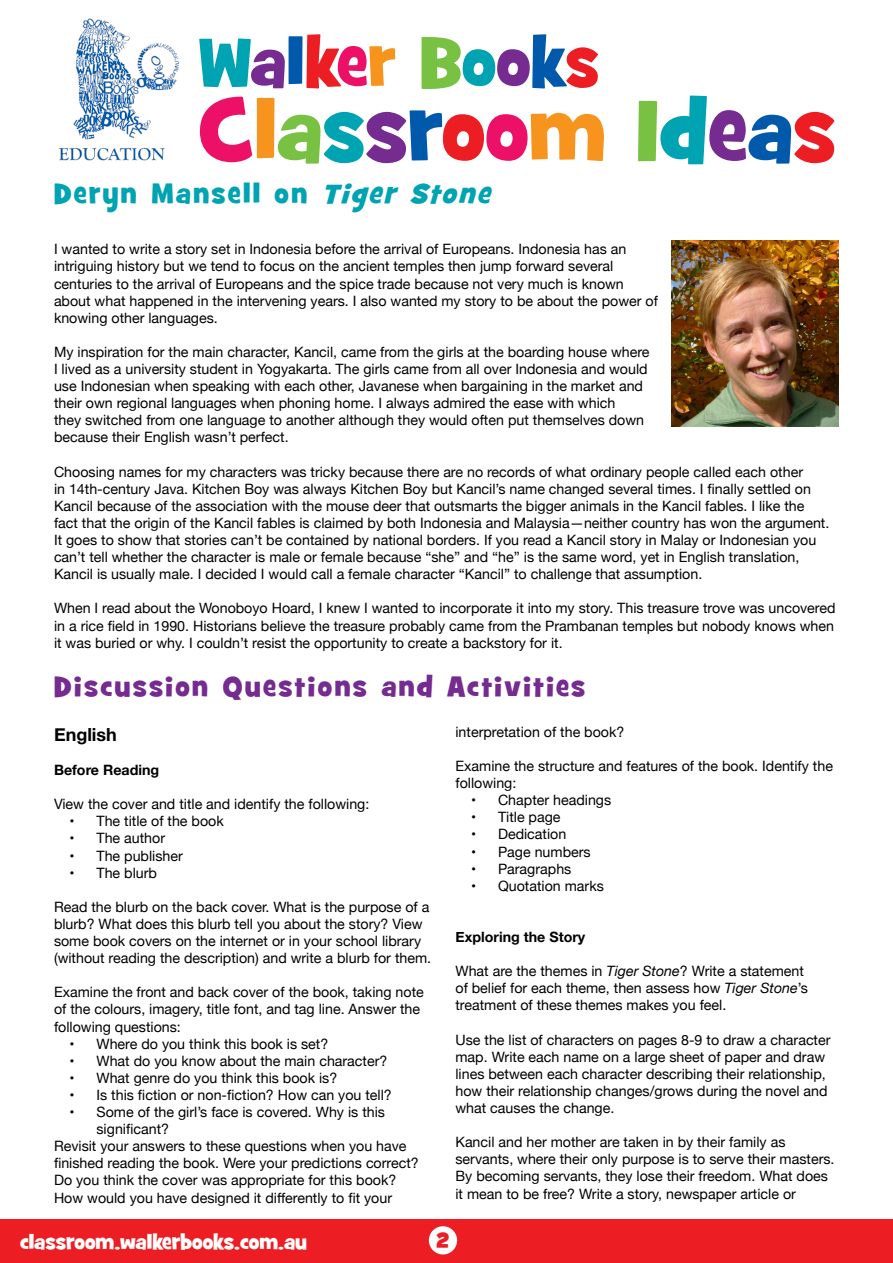
<style>
.page{position:relative;width:893px;height:1263px;background:#fff}
.page>*{position:absolute;margin:0;border:0;box-sizing:border-box;transform-origin:0 0}
.t1{font:28.5px "Grilled Cheese BTN";letter-spacing:.08em;color:#752b90}
.t2{font:28.5px "Grilled Cheese BTN";letter-spacing:.08em;color:#00a3b2}
.t3{font:21px "Grilled Cheese BTN";color:#fffffd}
.t4{font:21px "Grilled Cheese BTN";color:#ed1d24}
.t5{font:700 18px "Helvetica Neue";color:#000}
.t6{font:14.25px/17.1px "Helvetica Neue";color:#000}
.t7{font:700 14.25px "Helvetica Neue";color:#000}
.s1{font-style:italic}
</style>
<div class="page">
<div style="left:0;top:1219px;width:893px;height:44px;background:#ed1d24"></div>
<svg style="left:638px;top:96px;width:196px;height:68px"></svg>
<svg style="left:200px;top:97px;width:404px;height:67px"></svg>
<svg style="left:422px;top:34px;width:176px;height:55px"></svg>
<svg style="left:306px;top:34px;width:89px;height:55px"></svg>
<div style="left:289px;top:36px;width:14px;height:48px;background:#0059aa"></div>
<svg style="left:199px;top:38px;width:86px;height:50px"></svg>
<img style="left:58px;top:18px;width:121px;height:143px">
<div style="left:429px;top:1226px;width:28px;height:28px;background:#fff;border-radius:50%"></div>
<img style="left:671px;top:241px;width:168px;height:186px">
<h1 class="t2" style="left:54px;top:174px;width:447px">Deryn Mansell on <span class="s1">Tiger Stone</span></h1>
<p class="t6" style="left:54px;top:241px;width:605px">I wanted to write a story set in Indonesia before the arrival of Europeans. Indonesia has an intriguing history but we tend to focus on the ancient temples then jump forward several centuries to the arrival of Europeans and the spice trade because not very much is known about what happened in the intervening years. I also wanted my story to be about the power of knowing other languages.</p>
<p class="t6" style="left:54px;top:344px;width:597px">My inspiration for the main character, Kancil, came from the girls at the boarding house where I lived as a university student in Yogyakarta. The girls came from all over Indonesia and would use Indonesian when speaking with each other, Javanese when bargaining in the market and their own regional languages when phoning home. I always admired the ease with which<br>they switched from one language to another although they would often put themselves down because their English wasn’t perfect.</p>
<p class="t6" style="left:54px;top:464px;width:777px">Choosing names for my characters was tricky because there are no records of what ordinary people called each other<br>in 14th-century Java. Kitchen Boy was always Kitchen Boy but Kancil’s name changed several times. I finally settled on Kancil because of the association with the mouse deer that outsmarts the bigger animals in the Kancil fables. I like the fact that the origin of the Kancil fables is claimed by both Indonesia and Malaysia—neither country has won the argument.<br>It goes to show that stories can’t be contained by national borders. If you read a Kancil story in Malay or Indonesian you can’t tell whether the character is male or female because “she” and “he” is the same word, yet in English translation, Kancil is usually male. I decided I would call a female character “Kancil” to challenge that assumption.</p>
<p class="t6" style="left:54px;top:601px;width:783px;text-align:justify">When I read about the Wonoboyo Hoard, I knew I wanted to incorporate it into my story. This treasure trove was uncovered in a rice field in 1990. Historians believe the treasure probably came from the Prambanan temples but nobody knows when it was buried or why. I couldn’t resist the opportunity to create a backstory for it.</p>
<h1 class="t1" style="left:54px;top:667px;width:532px">Discussion Questions and Activities</h1>
<p class="t5" style="left:54px;top:720px;width:64px">English</p>
<p class="t7" style="left:54px;top:759px;width:107px">Before Reading</p>
<p class="t6" style="left:54px;top:796px;width:317px">View the cover and title and identify the following:</p>
<p class="t6" style="left:70px;top:813px;width:156px">• The title of the book</p>
<p class="t6" style="left:70px;top:831px;width:97px">• The author</p>
<p class="t6" style="left:70px;top:848px;width:115px">• The publisher</p>
<p class="t6" style="left:70px;top:865px;width:89px">• The blurb</p>
<p class="t6" style="left:54px;top:899px;width:379px">Read the blurb on the back cover. What is the purpose of a blurb? What does this blurb tell you about the story? View some book covers on the internet or in your school library (without reading the description) and write a blurb for them.</p>
<p class="t6" style="left:54px;top:984px;width:371px">Examine the front and back cover of the book, taking note of the colours, imagery, title font, and tag line. Answer the following questions:</p>
<p class="t6" style="left:70px;top:1036px;width:260px">• Where do you think this book is set?</p>
<p class="t6" style="left:70px;top:1053px;width:319px">• What do you know about the main character?</p>
<p class="t6" style="left:70px;top:1070px;width:269px">• What genre do you think this book is?</p>
<p class="t6" style="left:70px;top:1087px;width:324px">• Is this fiction or non-fiction? How can you tell?</p>
<p class="t6" style="left:70px;top:1104px;width:317px">• Some of the girl’s face is covered. Why is this</p>
<p class="t6" style="left:97px;top:1121px;width:74px">significant?</p>
<p class="t6" style="left:54px;top:1138px;width:354px">Revisit your answers to these questions when you have</p>
<p class="t6" style="left:54px;top:1155px;width:366px">finished reading the book. Were your predictions correct?</p>
<p class="t6" style="left:54px;top:1173px;width:344px">Do you think the cover was appropriate for this book?</p>
<p class="t6" style="left:54px;top:1190px;width:340px">How would you have designed it differently to fit your</p>
<p class="t6" style="left:455px;top:724px;width:170px">interpretation of the book?</p>
<p class="t6" style="left:455px;top:758px;width:379px">Examine the structure and features of the book. Identify the following:</p>
<p class="t6" style="left:471px;top:792px;width:142px">• Chapter headings</p>
<p class="t6" style="left:471px;top:809px;width:91px">• Title page</p>
<p class="t6" style="left:471px;top:827px;width:97px">• Dedication</p>
<p class="t6" style="left:471px;top:844px;width:121px">• Page numbers</p>
<p class="t6" style="left:471px;top:861px;width:102px">• Paragraphs</p>
<p class="t6" style="left:471px;top:878px;width:134px">• Quotation marks</p>
<p class="t7" style="left:455px;top:926px;width:131px">Exploring the Story</p>
<p class="t6" style="left:455px;top:963px;width:354px">What are the themes in <span class="s1">Tiger Stone</span>? Write a statement of belief for each theme, then assess how <span class="s1">Tiger Stone</span>’s treatment of these themes makes you feel.</p>
<p class="t6" style="left:455px;top:1032px;width:377px">Use the list of characters on pages 8-9 to draw a character map. Write each name on a large sheet of paper and draw lines between each character describing their relationship, how their relationship changes/grows during the novel and what causes the change.</p>
<p class="t6" style="left:455px;top:1134px;width:380px">Kancil and her mother are taken in by their family as servants, where their only purpose is to serve their masters.<br>By becoming servants, they lose their freedom. What does it mean to be free? Write a story, newspaper article or</p>
<h2 class="t3" style="left:20px;top:1228px;width:288px">classroom.walkerbooks.com.au</h2>
<h2 class="t4" style="left:436px;top:1227px;width:14px">2</h2>
</div>
